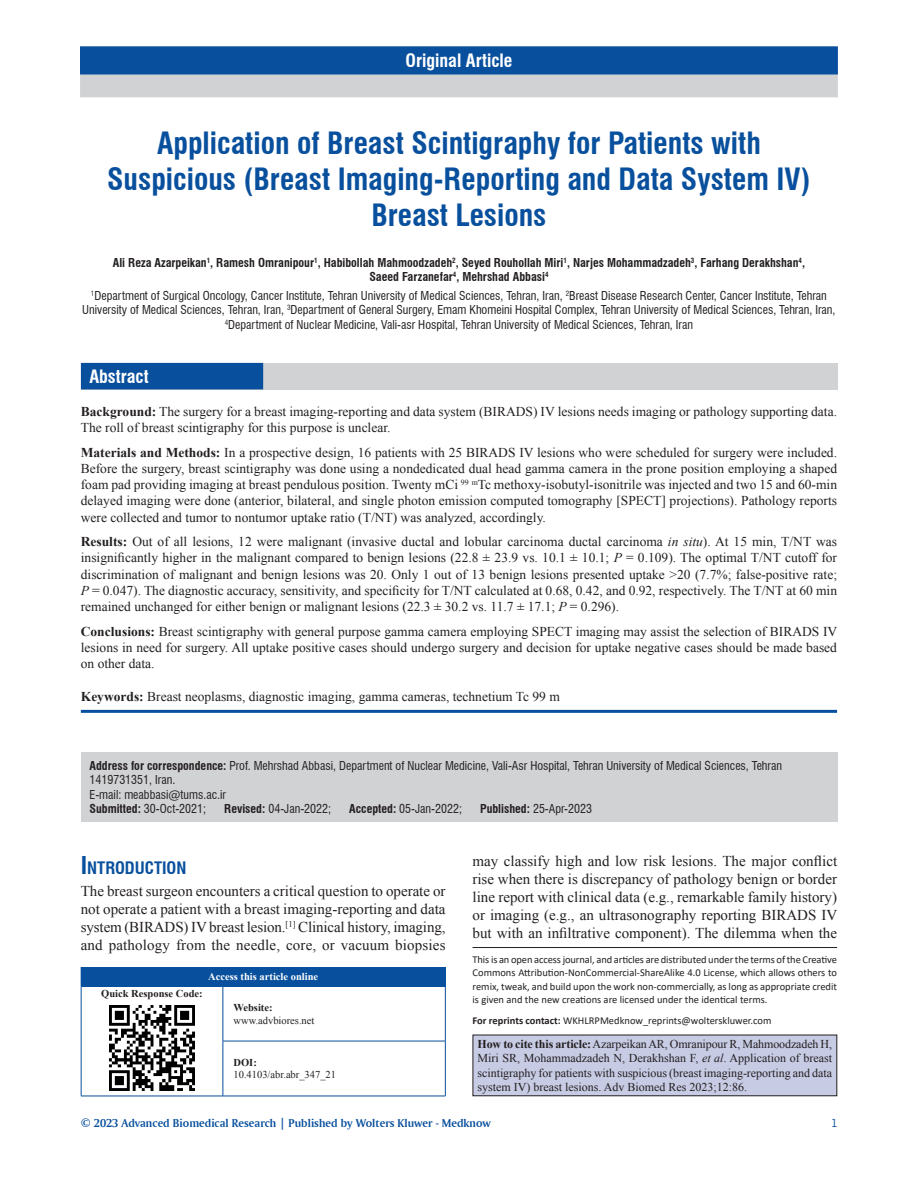
<style>
.page{position:relative;width:918px;height:1188px;background:#fff}
.page>*{position:absolute;margin:0;border:0;box-sizing:border-box;transform-origin:0 0}
.AT{font:700 condensed 30px/36px "Swiss 721 BT";color:#08509d;text-align:center}
.AH{font:700 condensed 18px "Swiss 721 BT";color:#fff}
.ABSH{font:700 condensed 18px "Swiss 721 BT";color:#fff}
.t1{font:700 condensed 16.8px "Swiss 721 BT";color:#08509d}
.TX{font:15px/18px "Times New Roman";color:#231f20;text-align:justify}
.ABS{font:13.5px/16.2px "Times New Roman";color:#231f20;text-align:justify}
.KWD{font:13.5px "Times New Roman";color:#231f20}
.AFF{font:condensed 12px/14.4px "Swiss 721 BT";color:#231f20;text-align:center}
.HTC{font:12px/14.4px "Times New Roman";color:#231f20;text-align:justify}
.ADD{font:condensed 12px/14.4px "Swiss 721 BT";color:#231f20}
.AU{font:700 condensed 12px/14.4px "Swiss 721 BT";color:#231f20;text-align:center}
.HIS{font:condensed 12px "Swiss 721 BT";color:#231f20}
.t2{font:12px "Amerigo BT Bold A";color:#08509d}
.t3{font:12px "Bell Centennial BT Address";color:#08509d}
.OS{font:10.5px/13.5px "Calibri";color:#231f20;text-align:justify}
.Website{font:10.5px/12.6px "Times New Roman";color:#231f20}
.ATAO{font:700 10.5px "Times New Roman";color:#fff}
.QRC{font:700 10.5px "Times New Roman";color:#231f20}
.s1{font-weight:700}
.s2{font-style:italic}
.s3{font-size:24px}
</style>
<div class="page">
<div style="left:80px;top:46px;width:758px;height:51px;background:#d1d2d4"></div>
<div style="left:81px;top:47px;width:756px;height:27px;background:#08509d"></div>
<div style="left:80px;top:46px;width:758px;height:29px;border:2px solid #08509d"></div>
<div style="left:81px;top:363px;width:756px;height:26px;background:#d1d2d4"></div>
<div style="left:81px;top:363px;width:182px;height:26px;background:#08509d"></div>
<hr style="left:81px;top:710px;width:756px;height:3px;background:#08509d">
<div style="left:81px;top:752px;width:756px;height:70px;background:#d1d2d4"></div>
<hr style="left:473px;top:947px;width:364px;height:1px;background:#231f20">
<div style="left:473px;top:1035px;width:364px;height:61px;background:#c7cbe4"></div>
<div style="left:473px;top:1035px;width:364px;height:61px;border:1px solid #231f20"></div>
<div style="left:81px;top:967px;width:364px;height:19px;background:#08509d"></div>
<svg style="left:445px;top:967px;width:1px;height:19px"></svg>
<hr style="left:81px;top:986px;width:1px;height:55px;background:#08509d">
<hr style="left:81px;top:1041px;width:1px;height:55px;background:#08509d">
<hr style="left:81px;top:986px;width:142px;height:1px;background:#08509d">
<hr style="left:223px;top:986px;width:1px;height:55px;background:#08509d">
<hr style="left:223px;top:986px;width:223px;height:1px;background:#08509d">
<hr style="left:445px;top:986px;width:1px;height:55px;background:#08509d">
<hr style="left:81px;top:1096px;width:142px;height:1px;background:#08509d">
<hr style="left:223px;top:1041px;width:1px;height:55px;background:#08509d">
<hr style="left:223px;top:1041px;width:223px;height:1px;background:#08509d">
<hr style="left:445px;top:1041px;width:1px;height:55px;background:#08509d">
<hr style="left:223px;top:1096px;width:223px;height:1px;background:#08509d">
<img style="left:110px;top:1005px;width:84px;height:85px">
<p class="AH" style="left:405px;top:50px;width:109px">Original Article</p>
<p class="AT" style="left:107px;top:125px;width:705px">Application of Breast Scintigraphy for Patients with<br>Suspicious (Breast Imaging‑Reporting and Data System IV)<br>Breast Lesions</p>
<p class="AU" style="left:113px;top:255px;width:694px">Ali Reza Azarpeikan<sup>1</sup>, Ramesh Omranipour<sup>1</sup>, Habibollah Mahmoodzadeh<sup>2</sup>, Seyed Rouhollah Miri<sup>1</sup>, Narjes Mohammadzadeh<sup>3</sup>, Farhang Derakhshan<sup>4</sup>,<br>Saeed Farzanefar<sup>4</sup>, Mehrshad Abbasi<sup>4</sup></p>
<p class="AFF" style="left:82px;top:289px;width:755px"><sup>1</sup>Department of Surgical Oncology, Cancer Institute, Tehran University of Medical Sciences, Tehran, Iran, <sup>2</sup>Breast Disease Research Center, Cancer Institute, Tehran<br>University of Medical Sciences, Tehran, Iran, <sup>3</sup>Department of General Surgery, Emam Khomeini Hospital Complex, Tehran University of Medical Sciences, Tehran, Iran,<br><sup>4</sup>Department of Nuclear Medicine, Vali-asr Hospital, Tehran University of Medical Sciences, Tehran, Iran</p>
<p class="ABSH" style="left:89px;top:366px;width:61px">Abstract</p>
<p class="ABS" style="left:81px;top:403px;width:758px"><span class="s1">Background:</span> The surgery for a breast imaging‑reporting and data system (BIRADS) IV lesions needs imaging or pathology supporting data.<br>The roll of breast scintigraphy for this purpose is unclear.</p>
<p class="ABS" style="left:81px;top:444px;width:758px"><span class="s1">Materials and Methods:</span> In a prospective design, 16 patients with 25 BIRADS IV lesions who were scheduled for surgery were included.<br>Before the surgery, breast scintigraphy was done using a nondedicated dual head gamma camera in the prone position employing a shaped foam pad providing imaging at breast pendulous position. Twenty mCi <sup>99</sup> <sup>m</sup>Tc methoxy‑isobutyl‑isonitrile was injected and two 15 and 60‑min delayed imaging were done (anterior, bilateral, and single photon emission computed tomography [SPECT] projections). Pathology reports were collected and tumor to nontumor uptake ratio (T/NT) was analyzed, accordingly.</p>
<p class="ABS" style="left:81px;top:533px;width:758px"><span class="s1">Results:</span> Out of all lesions, 12 were malignant (invasive ductal and lobular carcinoma ductal carcinoma <span class="s2">in situ</span>). At 15 min, T/NT was insignificantly higher in the malignant compared to benign lesions (22.8 ± 23.9 vs. 10.1 ± 10.1; <span class="s2">P</span> = 0.109). The optimal T/NT cutoff for discrimination of malignant and benign lesions was 20. Only 1 out of 13 benign lesions presented uptake &gt;20 (7.7%; false‑positive rate; <span class="s2">P</span> = 0.047). The diagnostic accuracy, sensitivity, and specificity for T/NT calculated at 0.68, 0.42, and 0.92, respectively. The T/NT at 60 min remained unchanged for either benign or malignant lesions (22.3 ± 30.2 vs. 11.7 ± 17.1; <span class="s2">P</span> = 0.296).</p>
<p class="ABS" style="left:81px;top:623px;width:758px"><span class="s1">Conclusions:</span> Breast scintigraphy with general purpose gamma camera employing SPECT imaging may assist the selection of BIRADS IV lesions in need for surgery. All uptake positive cases should undergo surgery and decision for uptake negative cases should be made based on other data.</p>
<p class="KWD" style="left:81px;top:688px;width:481px"><span class="s1">Keywords:</span> Breast neoplasms, diagnostic imaging, gamma cameras, technetium Tc 99 m</p>
<p class="ADD" style="left:89px;top:758px;width:694px"><span class="s1">Address for correspondence:</span> Prof. Mehrshad Abbasi, Department of Nuclear Medicine, Vali‑Asr Hospital, Tehran University of Medical Sciences, Tehran<br>1419731351, Iran.<br>E‑mail: meabbasi@tums.ac.ir</p>
<p class="HIS" style="left:89px;top:802px;width:118px"><span class="s1">Submitted:</span> 30-Oct-2021;</p>
<p class="HIS" style="left:224px;top:802px;width:109px"><span class="s1">Revised:</span> 04-Jan-2022;</p>
<p class="HIS" style="left:349px;top:802px;width:114px"><span class="s1">Accepted:</span> 05-Jan-2022;</p>
<p class="HIS" style="left:480px;top:802px;width:114px"><span class="s1">Published:</span> 25-Apr-2023</p>
<h1 class="t1" style="left:81px;top:858px;width:107px"><span class="s3">I</span>NTRODUCTION</h1>
<p class="TX" style="left:81px;top:882px;width:366px">The breast surgeon encounters a critical question to operate or not operate a patient with a breast imaging‑reporting and data system (BIRADS) IV breast lesion.<sup>[1]</sup> Clinical history, imaging, and pathology from the needle, core, or vacuum biopsies</p>
<p class="ATAO" style="left:208px;top:969px;width:111px">Access this article online</p>
<p class="QRC" style="left:101px;top:987px;width:103px">Quick Response Code:</p>
<p class="Website" style="left:234px;top:1001px;width:82px"><span class="s1">Website: </span>www.advbiores.net</p>
<p class="Website" style="left:234px;top:1056px;width:104px"><span class="s1">DOI:<br></span>10.4103/abr.abr_347_21</p>
<p class="TX" style="left:472px;top:852px;width:366px">may classify high and low risk lesions. The major conflict rise when there is discrepancy of pathology benign or border line report with clinical data (e.g., remarkable family history) or imaging (e.g., an ultrasonography reporting BIRADS IV but with an infiltrative component). The dilemma when the</p>
<p class="OS" style="left:473px;top:952px;width:366px">This is an open access journal, and articles are distributed under the terms of the Creative Commons Attribution‑NonCommercial‑ShareAlike 4.0 License, which allows others to remix, tweak, and build upon the work non‑commercially, as long as appropriate credit is given and the new creations are licensed under the identical terms.</p>
<p class="OS" style="left:473px;top:1013px;width:300px"><span class="s1">For reprints contact:</span> WKHLRPMedknow_reprints@wolterskluwer.com</p>
<p class="HTC" style="left:478px;top:1037px;width:356px"><span class="s1">How to cite this article:</span> Azarpeikan AR, Omranipour R, Mahmoodzadeh H, Miri SR, Mohammadzadeh N, Derakhshan F, <span class="s2">et al</span>. Application of breast scintigraphy for patients with suspicious (breast imaging‑reporting and data system IV) breast lesions. Adv Biomed Res 2023;12:86.</p>
<p class="t2" style="left:81px;top:1116px;width:412px">© 2023 Advanced Biomedical Research | Published by Wolters Kluwer - Medknow</p>
<p class="t3" style="left:832px;top:1116px;width:7px">1</p>
</div>
